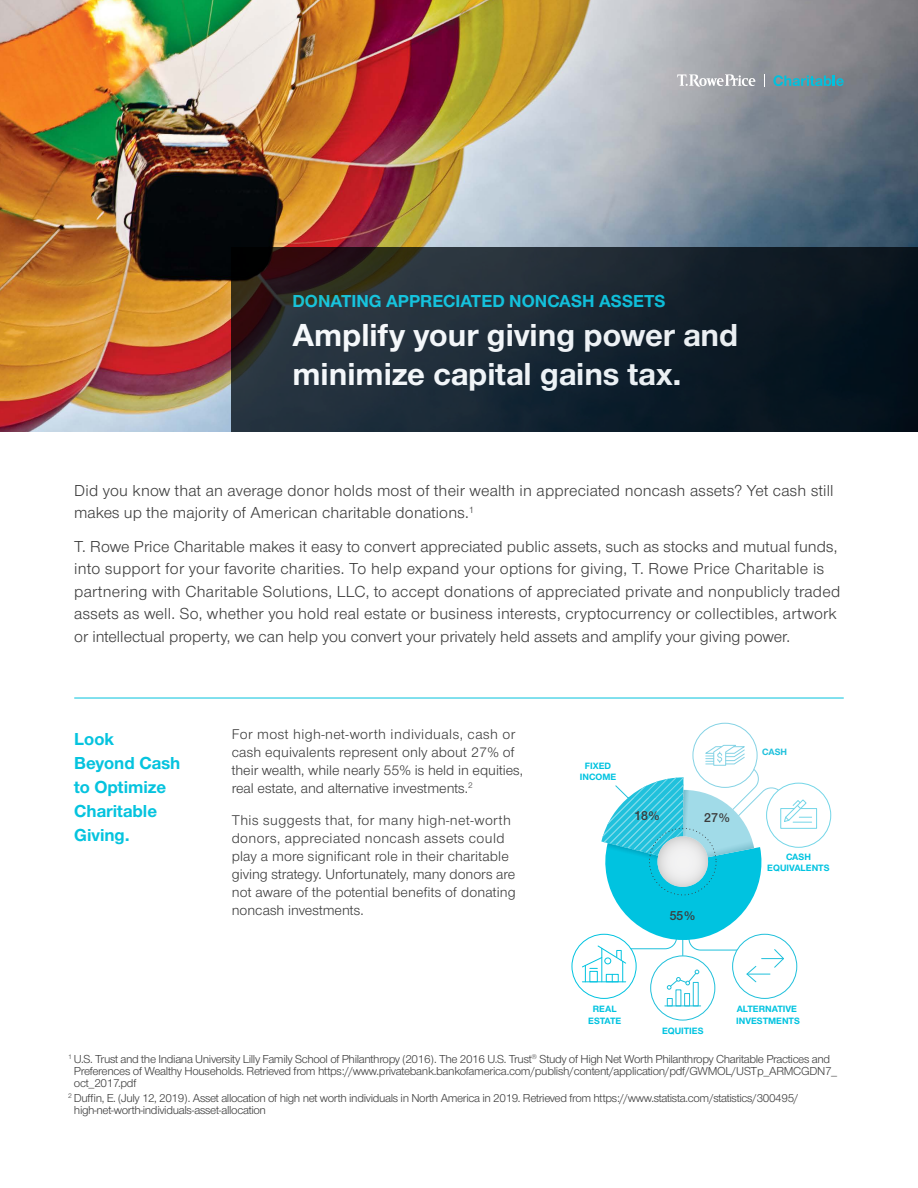
<style>
.page{position:relative;width:918px;height:1188px;background:#fff}
.page>*{position:absolute;margin:0;border:0;box-sizing:border-box;transform-origin:0 0}
.t1{font:700 33px/39px "Nimbus San Nov";color:#fff}
.t2{font:700 18px/24px "Nimbus San Nov";color:#05c3de}
.t3{font:16.5px/22.5px "Nimbus San Nov";letter-spacing:.015em;color:#3b3b3b}
.t4{font:14.7px/18px "Nimbus San Nov";letter-spacing:.01em;color:#3b3b3b}
.t5{font:600 13.35px "Nimbus Sans Novus";color:#3b3b3b}
.t6{font:12px/12px "Nimbus San Nov";letter-spacing:-.03em;color:#3b3b3b}
.t7{font:700 9.45px/11.6px "Nimbus Sans Novus";color:#00c3e0;text-align:center}
.t8{font:700 9.45px "Nimbus Sans Novus";color:#20c1dc}
</style>
<div class="page">
<hr style="left:665px;top:1005px;width:36px;height:1px;background:#1fc0db">
<div style="left:667px;top:998px;width:6px;height:8px;border:1px solid #1fc0db"></div>
<div style="left:684px;top:993px;width:6px;height:13px;border:1px solid #1fc0db"></div>
<div style="left:693px;top:982px;width:6px;height:24px;border:1px solid #1fc0db"></div>
<svg style="left:581px;top:744px;width:237px;height:246px"></svg>
<img style="left:0;top:0;width:918px;height:432px">
<svg style="left:232px;top:247px;width:686px;height:185px;background:#17222c"></svg>
<hr style="left:74px;top:698px;width:770px;height:1px;background:#05c3de">
<svg style="left:764px;top:74px;width:1px;height:12px"></svg>
<svg style="left:677px;top:74px;width:78px;height:13px"></svg>
<svg style="left:773px;top:75px;width:71px;height:11px"></svg>
<p class="t2" style="left:292px;top:289px;width:375px">DONATING APPRECIATED NONCASH ASSETS</p>
<h1 class="t1" style="left:292px;top:315px;width:447px">Amplify your giving power and minimize capital gains tax.</h1>
<p class="t3" style="left:74px;top:479px;width:761px">Did you know that an average donor holds most of their wealth in appreciated noncash assets? Yet cash still makes up the majority of American charitable donations.<sup>1</sup></p>
<p class="t3" style="left:74px;top:535px;width:768px">T. Rowe Price Charitable makes it easy to convert appreciated public assets, such as stocks and mutual funds, into support for your favorite charities. To help expand your options for giving, T. Rowe Price Charitable is partnering with Charitable Solutions, LLC, to accept donations of appreciated private and nonpublicly traded assets as well. So, whether you hold real estate or business interests, cryptocurrency or collectibles, artwork or intellectual property, we can help you convert your privately held assets and amplify your giving power.</p>
<p class="t2" style="left:74px;top:727px;width:108px">Look<br>Beyond Cash to Optimize<br>Charitable<br>Giving.</p>
<p class="t4" style="left:232px;top:725px;width:293px">For most high-net-worth individuals, cash or cash equivalents represent only about 27% of their wealth, while nearly 55% is held in equities, real estate, and alternative investments.<sup>2</sup></p>
<p class="t4" style="left:232px;top:811px;width:285px">This suggests that, for many high-net-worth donors, appreciated noncash assets could play a more significant role in their charitable giving strategy. Unfortunately, many donors are not aware of the potential benefits of donating noncash investments.</p>
<p class="t7" style="left:580px;top:759px;width:38px">FIXED<br>INCOME</p>
<p class="t5" style="left:634px;top:807px;width:28px">18%</p>
<p class="t5" style="left:704px;top:809px;width:28px">27%</p>
<p class="t5" style="left:670px;top:907px;width:28px">55%</p>
<p class="t8" style="left:762px;top:746px;width:26px">CASH</p>
<p class="t7" style="left:767px;top:850px;width:64px">CASH<br>EQUIVALENTS</p>
<p class="t7" style="left:588px;top:1003px;width:35px">REAL<br>ESTATE</p>
<p class="t7" style="left:662px;top:1025px;width:43px">EQUITIES</p>
<p class="t7" style="left:736px;top:1003px;width:65px;text-align:left">ALTERNATIVE<br>INVESTMENTS</p>
<p class="t6" style="left:74px;top:1053px;width:765px;text-indent:-6px"><sup>1</sup> U.S. Trust and the Indiana University Lilly Family School of Philanthropy (2016). The 2016 U.S. Trust<sup>®</sup> Study of High Net Worth Philanthropy Charitable Practices and<br>Preferences of Wealthy Households. Retrieved from https://www.privatebank.bankofamerica.com/publish/content/application/pdf/GWMOL/USTp_ARMCGDN7_ oct_2017.pdf</p>
<p class="t6" style="left:74px;top:1092px;width:726px;text-indent:-6px"><sup>2</sup> Duffin, E. (July 12, 2019). Asset allocation of high net worth individuals in North America in 2019. Retrieved from https://www.statista.com/statistics/300495/ high-net-worth-individuals-asset-allocation</p>
</div>
